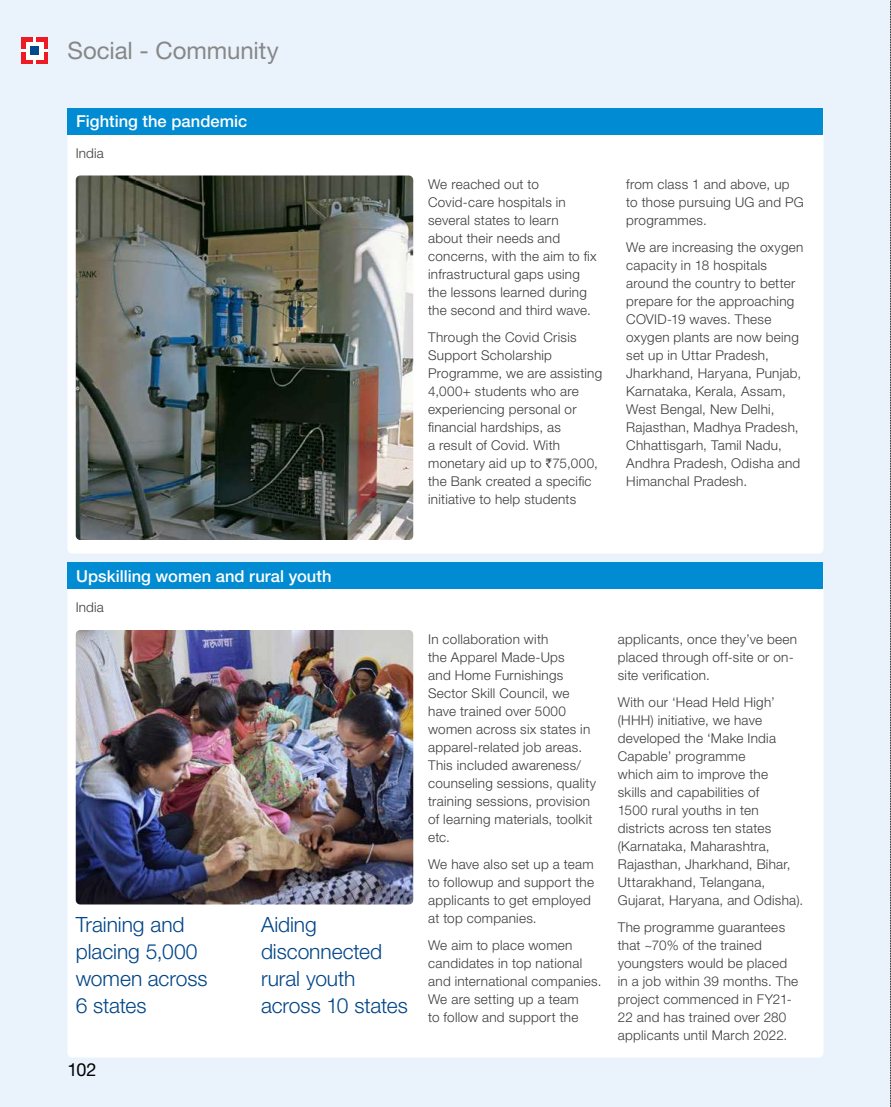
<style>
.page{position:relative;width:891px;height:1107px;background:#fff}
.page>*{position:absolute;margin:0;border:0;box-sizing:border-box;transform-origin:0 0}
.t1{font:24px "Helvetica Neue LT Std";letter-spacing:-.005em;color:#878787}
.t2{font:300 21px/27px "Helvetica Neue LT Std";letter-spacing:-.005em;color:#004587}
.t3{font:18px "Helvetica Neue LT Std";color:#000}
.t4{font:500 16.5px "Helvetica Neue LT Std";color:#fff}
.t5{font:300 13.5px/18px "Helvetica Neue LT Std";letter-spacing:.02em;color:#3c3c3b}
.s1{font-family:"Rupee";font-weight:400}
</style>
<div class="page">
<img style="left:0;top:0;width:890px;height:1107px">
<div style="left:21px;top:37px;width:27px;height:27px;background:#ed1c24"></div>
<div style="left:26px;top:42px;width:17px;height:17px;background:#fff"></div>
<hr style="left:33px;top:37px;width:3px;height:27px;background:#fff">
<hr style="left:21px;top:49px;width:27px;height:3px;background:#fff">
<div style="left:31px;top:47px;width:8px;height:8px;background:#004a8f"></div>
<svg style="left:890px;top:0;width:1px;height:1107px"></svg>
<h1 class="t1" style="left:68px;top:36px;width:213px">Social - Community</h1>
<p class="t4" style="left:76px;top:112px;width:173px">Fighting the pandemic</p>
<p class="t5" style="left:76px;top:143px;width:29px">India</p>
<p class="t5" style="left:428px;top:175px;width:170px">We reached out to<br>Covid-care hospitals in several states to learn about their needs and concerns, with the aim to fix infrastructural gaps using the lessons learned during the second and third wave.</p>
<p class="t5" style="left:428px;top:328px;width:176px">Through the Covid Crisis<br>Support Scholarship<br>Programme, we are assisting<br>4,000+ students who are experiencing personal or financial hardships, as<br>a result of Covid. With monetary aid up to <span class="s1">`</span>75,000, the Bank created a specific initiative to help students</p>
<p class="t5" style="left:626px;top:175px;width:179px">from class 1 and above, up to those pursuing UG and PG programmes.</p>
<p class="t5" style="left:626px;top:238px;width:179px">We are increasing the oxygen capacity in 18 hospitals around the country to better prepare for the approaching<br>COVID-19 waves. These oxygen plants are now being set up in Uttar Pradesh,<br>Jharkhand, Haryana, Punjab,<br>Karnataka, Kerala, Assam,<br>West Bengal, New Delhi,<br>Rajasthan, Madhya Pradesh,<br>Chhattisgarh, Tamil Nadu,<br>Andhra Pradesh, Odisha and<br>Himanchal Pradesh.</p>
<p class="t4" style="left:76px;top:566px;width:257px">Upskilling women and rural youth</p>
<p class="t5" style="left:76px;top:598px;width:29px">India</p>
<h2 class="t2" style="left:76px;top:910px;width:133px">Training and placing 5,000 women across<br>6 states</h2>
<h2 class="t2" style="left:261px;top:910px;width:148px">Aiding disconnected rural youth across 10 states</h2>
<h3 class="t3" style="left:68px;top:1058px;width:30px">102</h3>
<p class="t5" style="left:428px;top:629px;width:169px">In collaboration with<br>the Apparel Made-Ups<br>and Home Furnishings<br>Sector Skill Council, we have trained over 5000 women across six states in apparel-related job areas.<br>This included awareness/ counseling sessions, quality training sessions, provision of learning materials, toolkit etc.</p>
<p class="t5" style="left:428px;top:854px;width:167px">We have also set up a team to followup and support the applicants to get employed at top companies.</p>
<p class="t5" style="left:428px;top:935px;width:175px">We aim to place women candidates in top national and international companies.<br>We are setting up a team<br>to follow and support the</p>
<p class="t5" style="left:618px;top:629px;width:181px">applicants, once they’ve been placed through off-site or on&shy;site verification.</p>
<p class="t5" style="left:618px;top:692px;width:187px">With our ‘Head Held High’ (HHH) initiative, we have developed the ‘Make India<br>Capable’ programme<br>which aim to improve the<br>skills and capabilities of<br>1500 rural youths in ten districts across ten states (Karnataka, Maharashtra,<br>Rajasthan, Jharkhand, Bihar,<br>Uttarakhand, Telangana,<br>Gujarat, Haryana, and Odisha).</p>
<p class="t5" style="left:618px;top:917px;width:182px">The programme guarantees that ~70% of the trained youngsters would be placed in a job within 39 months. The project commenced in FY21-<br>22 and has trained over 280 applicants until March 2022.</p>
</div>
